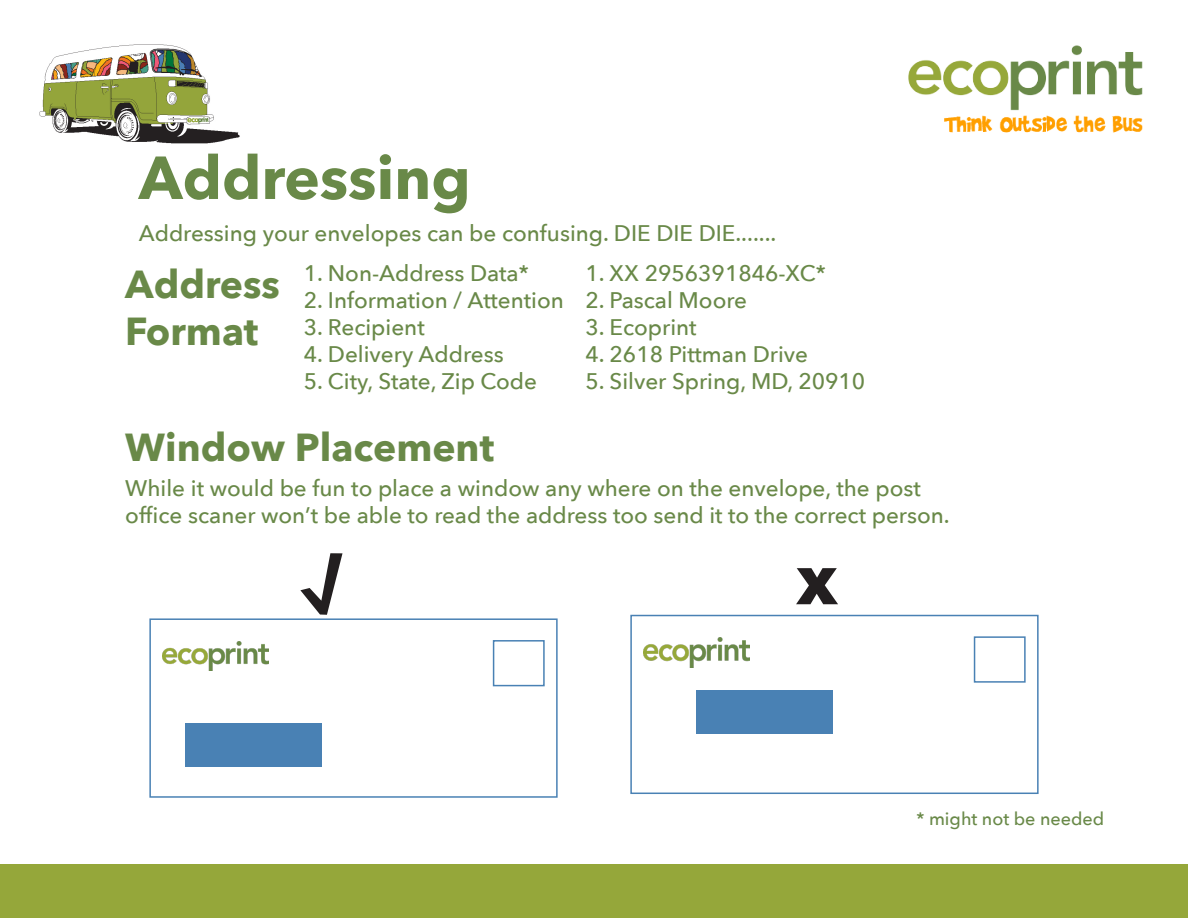
<style>
.page{position:relative;width:1188px;height:918px;background:#fff}
.page>*{position:absolute;margin:0;border:0;box-sizing:border-box;transform-origin:0 0}
.t1{font:700 60px "Avenir Next";color:#698948}
.t2{font:800 51px "Avenir Next";color:#231f20}
.t3{font:700 39px/46.8px "Avenir Next";color:#698948}
.t4{font:500 22.5px/27px "Avenir Next";color:#698948}
.t5{font:500 18px "Avenir Next";color:#698948}
</style>
<div class="page">
<img style="left:908px;top:45px;width:235px;height:88px">
<div style="left:0;top:864px;width:1188px;height:54px;background:#95a73a"></div>
<img style="left:39px;top:44px;width:201px;height:100px">
<div style="left:149px;top:618px;width:409px;height:180px;border:2px solid #4981b4"></div>
<div style="left:185px;top:724px;width:136px;height:43px;background:#4981b4"></div>
<img style="left:162px;top:642px;width:106px;height:29px">
<div style="left:493px;top:640px;width:52px;height:46px;border:2px solid #4981b4"></div>
<div style="left:630px;top:615px;width:409px;height:179px;border:2px solid #4981b4"></div>
<div style="left:696px;top:690px;width:136px;height:44px;background:#4981b4"></div>
<img style="left:643px;top:638px;width:106px;height:29px">
<div style="left:974px;top:636px;width:52px;height:47px;border:2px solid #4981b4"></div>
<svg style="left:300px;top:553px;width:43px;height:62px"></svg>
<p class="t1" style="left:139px;top:126px;width:333px">Addressing</p>
<p class="t4" style="left:139px;top:219px;width:639px">Addressing your envelopes can be confusing. DIE DIE DIE.......</p>
<p class="t4" style="left:304px;top:259px;width:227px">1. Non-Address Data*</p>
<p class="t4" style="left:304px;top:286px;width:262px">2. Information / Attention</p>
<p class="t4" style="left:304px;top:313px;width:123px">3. Recipient</p>
<p class="t4" style="left:304px;top:340px;width:202px">4. Delivery Address</p>
<p class="t4" style="left:304px;top:367px;width:235px">5. City, State, Zip Code</p>
<p class="t4" style="left:585px;top:259px;width:242px">1. XX 2956391846-XC*</p>
<p class="t4" style="left:585px;top:286px;width:163px">2. Pascal Moore</p>
<p class="t4" style="left:585px;top:313px;width:113px">3. Ecoprint</p>
<p class="t4" style="left:585px;top:340px;width:224px">4. 2618 Pittman Drive</p>
<p class="t4" style="left:585px;top:367px;width:281px">5. Silver Spring, MD, 20910</p>
<p class="t3" style="left:125px;top:260px;width:156px">Address<br>Format</p>
<p class="t3" style="left:125px;top:423px;width:370px">Window Placement</p>
<p class="t4" style="left:125px;top:473px;width:826px">While it would be fun to place a window any where on the envelope, the post office scaner won’t be able to read the address too send it to the correct person.</p>
<p class="t2" style="left:797px;top:555px;width:42px">X</p>
<p class="t5" style="left:916px;top:803px;width:190px">* might not be needed</p>
</div>
